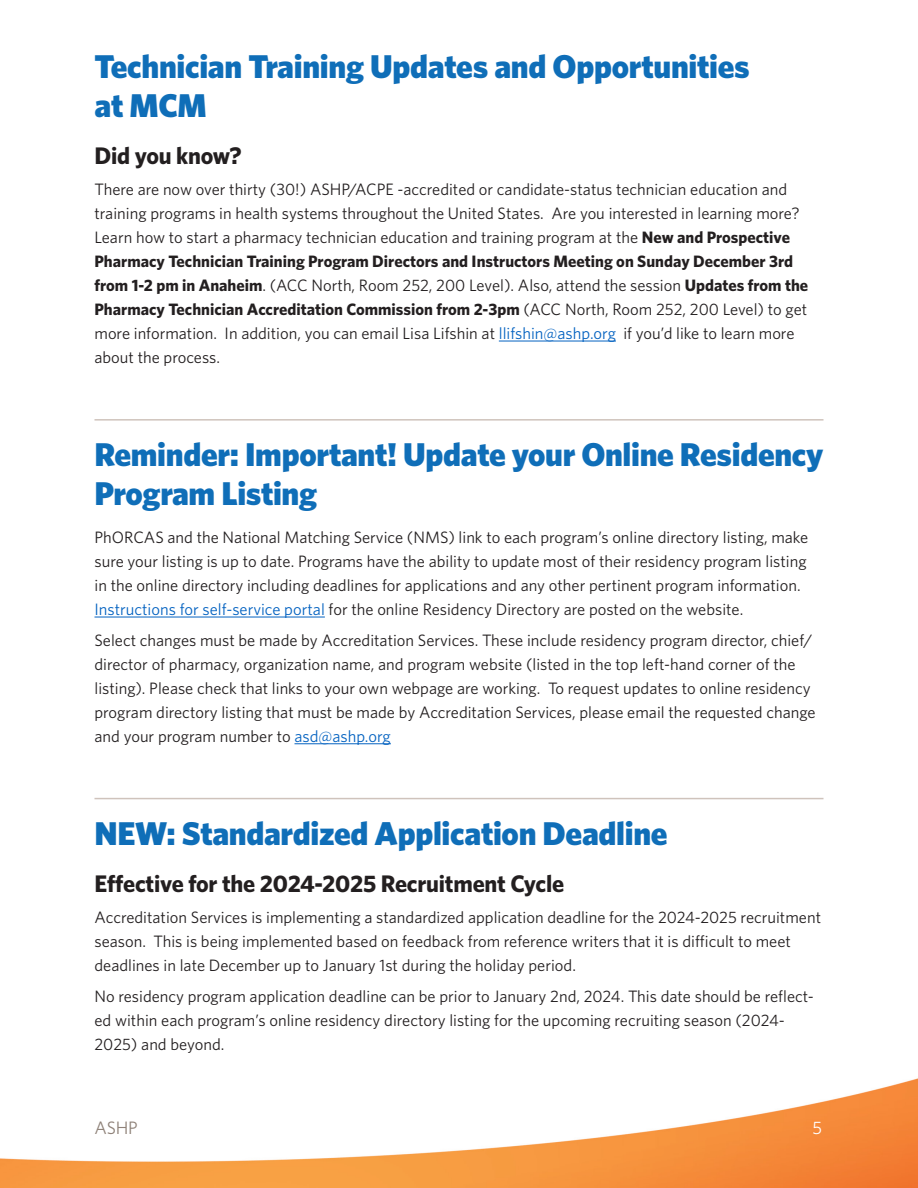
<style>
.page{position:relative;width:918px;height:1188px;background:#fff}
.page>*{position:absolute;margin:0;border:0;box-sizing:border-box;transform-origin:0 0}
.sub1{font:900 33px/39px "Whitney";letter-spacing:-.01em;color:#0f6eb8}
.sub2{font:700 24px "Whitney";letter-spacing:-.01em;color:#231f20}
.t1{font:18px "Whitney";color:#8f8279}
.t2{font:18px "Whitney";color:#fff}
.bt{font:16.5px/24px "Whitney";color:#231f20}
.s1{font-weight:700}
.s2{color:#0563c1}
</style>
<div class="page">
<img style="left:0;top:1078px;width:918px;height:110px">
<hr style="left:499px;top:341px;width:117px;height:1px;background:#0563c1">
<hr style="left:94px;top:419px;width:730px;height:2px;background:#cfc3bc">
<hr style="left:94px;top:617px;width:231px;height:1px;background:#0563c1">
<hr style="left:295px;top:744px;width:96px;height:1px;background:#0563c1">
<hr style="left:94px;top:798px;width:730px;height:1px;background:#cfc3bc">
<p class="sub1" style="left:94px;top:46px;width:657px">Technician Training Updates and Opportunities at MCM</p>
<p class="sub2" style="left:94px;top:141px;width:149px">Did you know?</p>
<p class="bt" style="left:94px;top:177px;width:715px">There are now over thirty (30!) ASHP/ACPE -accredited or candidate-status technician education and training programs in health systems throughout the United States. Are you interested in learning more?<br>Learn how to start a pharmacy technician education and training program at the <span class="s1">New and Prospective Pharmacy Technician Training Program Directors and Instructors Meeting on Sunday December 3rd from 1-2 pm in Anaheim</span>. (ACC North, Room 252, 200 Level). Also, attend the session <span class="s1">Updates from the Pharmacy Technician Accreditation Commission from 2-3pm</span> (ACC North, Room 252, 200 Level) to get more information. In addition, you can email Lisa Lifshin at <span class="s2">llifshin@ashp.org</span> if you’d like to learn more about the process.</p>
<p class="sub1" style="left:94px;top:434px;width:730px">Reminder: Important! Update your Online Residency<br>Program Listing</p>
<p class="bt" style="left:94px;top:525px;width:715px">PhORCAS and the National Matching Service (NMS) link to each program’s online directory listing, make sure your listing is up to date. Programs have the ability to update most of their residency program listing in the online directory including deadlines for applications and any other pertinent program information.<br><span class="s2">Instructions for self-service portal</span> for the online Residency Directory are posted on the website.</p>
<p class="bt" style="left:94px;top:627px;width:723px">Select changes must be made by Accreditation Services. These include residency program director, chief/ director of pharmacy, organization name, and program website (listed in the top left-hand corner of the listing). Please check that links to your own webpage are working. To request updates to online residency program directory listing that must be made by Accreditation Services, please email the requested change and your program number to <span class="s2">asd@ashp.org</span></p>
<p class="sub1" style="left:94px;top:813px;width:575px">NEW: Standardized Application Deadline</p>
<p class="sub2" style="left:94px;top:869px;width:471px">Effective for the 2024-2025 Recruitment Cycle</p>
<p class="bt" style="left:94px;top:905px;width:728px">Accreditation Services is implementing a standardized application deadline for the 2024-2025 recruitment season. This is being implemented based on feedback from reference writers that it is difficult to meet deadlines in late December up to January 1st during the holiday period.</p>
<p class="bt" style="left:94px;top:984px;width:721px">No residency program application deadline can be prior to January 2nd, 2024. This date should be reflect&shy;ed within each program’s online residency directory listing for the upcoming recruiting season (2024-<br>2025) and beyond.</p>
<p class="t1" style="left:94px;top:1117px;width:45px">ASHP</p>
<p class="t2" style="left:812px;top:1117px;width:11px">5</p>
</div>
